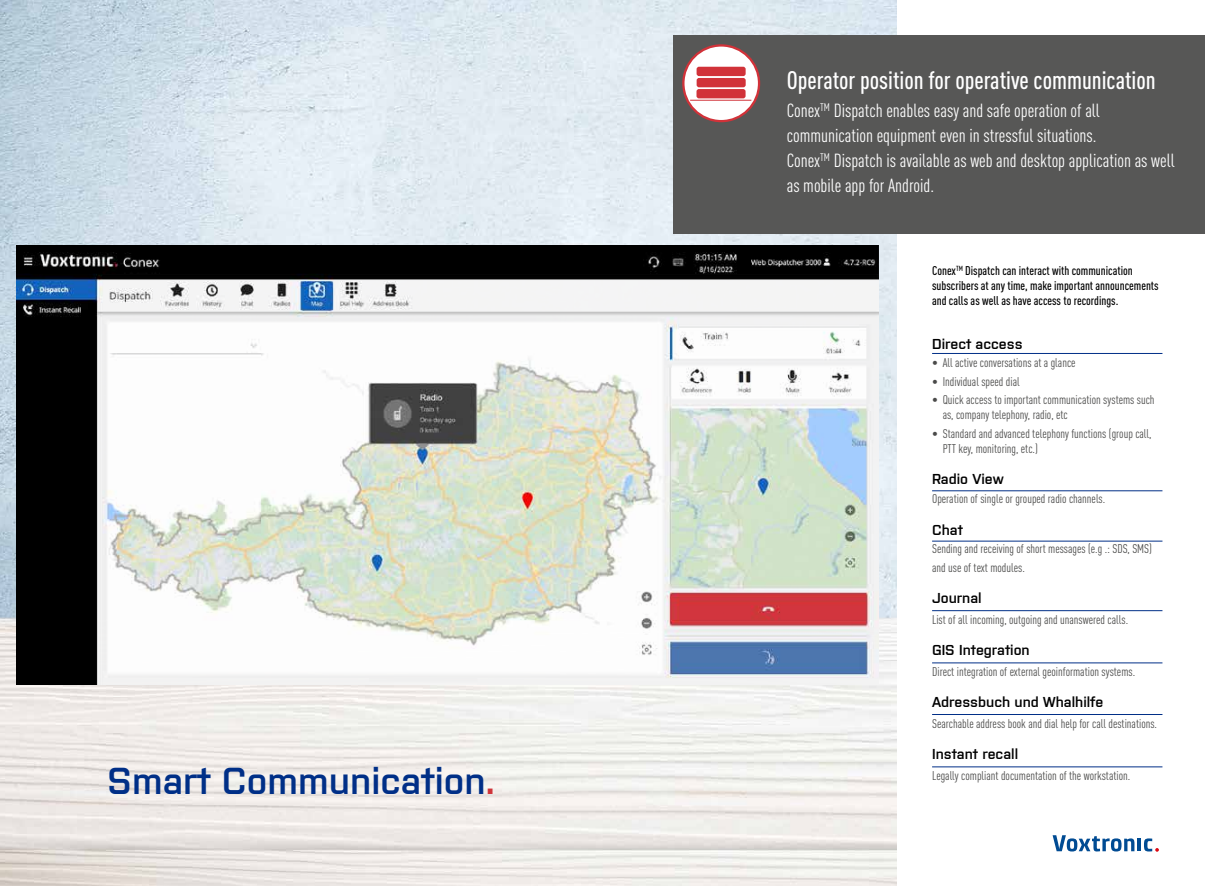
<style>
.page{position:relative;width:1205px;height:886px;background:#fff}
.page>*{position:absolute;margin:0;border:0;box-sizing:border-box;transform-origin:0 0}
.t1{font:600 37.5px "Purista";color:#002f87}
.t2{font:500 condensed 25px "DIN Pro";color:#fff}
.t3{font:condensed 18.75px/25px "DIN Pro";color:#fff}
.t4{font:600 14.38px "Purista";color:#000}
.t5{font:condensed 12.5px/15px "DIN Pro";color:#4a4a49}
.t6{font:500 condensed 12.5px/15px "DIN Pro";color:#000}
.s1{color:#cf3339}
</style>
<div class="page">
<img style="left:0;top:0;width:896px;height:886px">
<div style="left:673px;top:35px;width:532px;height:199px;background:#575756"></div>
<hr style="left:932px;top:353px;width:230px;height:1px;background:#002f87">
<hr style="left:932px;top:490px;width:230px;height:1px;background:#002f87">
<hr style="left:932px;top:541px;width:230px;height:1px;background:#002f87">
<hr style="left:932px;top:610px;width:230px;height:1px;background:#002f87">
<svg style="left:682px;top:44px;width:78px;height:78px"></svg>
<div style="left:696px;top:89px;width:49px;height:9px;background:#d13239;border-radius:2px"></div>
<div style="left:696px;top:78px;width:50px;height:9px;background:#d13239;border-radius:2px"></div>
<div style="left:696px;top:67px;width:49px;height:9px;background:#d13239;border-radius:2px"></div>
<hr style="left:690px;top:100px;width:61px;height:1px;background:#d13239">
<svg style="left:1052px;top:835px;width:82px;height:16px"></svg>
<hr style="left:1137px;top:839px;width:4px;height:12px;background:#004b93">
<svg style="left:1144px;top:838px;width:15px;height:14px"></svg>
<hr style="left:932px;top:766px;width:230px;height:1px;background:#002f87">
<hr style="left:932px;top:714px;width:230px;height:1px;background:#002f87">
<hr style="left:932px;top:662px;width:230px;height:1px;background:#002f87">
<img style="left:17px;top:245px;width:862px;height:439px">
<h1 class="t1" style="left:107px;top:753px;width:389px">Smart Communication<span class="s1">.</span></h1>
<h2 class="t2" style="left:787px;top:61px;width:370px">Operator position for operative communication</h2>
<h3 class="t3" style="left:787px;top:97px;width:389px">Conex<sup>TM</sup> Dispatch enables easy and safe operation of all communication equipment even in stressful situations.<br>Conex<sup>TM</sup> Dispatch is available as web and desktop application as well as mobile app for Android.</h3>
<p class="t6" style="left:932px;top:262px;width:228px">Conex<sup>TM</sup> Dispatch can interact with communication subscribers at any time, make important announcements and calls as well as have access to recordings.</p>
<p class="t4" style="left:932px;top:333px;width:92px">Direct access</p>
<p class="t5" style="left:932px;top:354px;width:145px">• All active conversations at a glance</p>
<p class="t5" style="left:932px;top:373px;width:89px">• Individual speed dial</p>
<p class="t5" style="left:943px;top:391px;width:213px;text-indent:-11px">• Quick access to important communication systems such as, company telephony, radio, etc</p>
<p class="t5" style="left:943px;top:425px;width:210px;text-indent:-11px">• Standard and advanced telephony functions (group call,<br>PTT key, monitoring, etc.)</p>
<p class="t4" style="left:932px;top:469px;width:73px">Radio View</p>
<p class="t5" style="left:932px;top:490px;width:175px">Operation of single or grouped radio channels.</p>
<p class="t4" style="left:932px;top:519px;width:32px">Chat</p>
<p class="t5" style="left:932px;top:539px;width:221px;line-height:18.5px">Sending and receiving of short messages (e.g .: SDS, SMS) and use of text modules.</p>
<p class="t4" style="left:932px;top:588px;width:51px">Journal</p>
<p class="t5" style="left:932px;top:611px;width:198px">List of all incoming, outgoing and unanswered calls.</p>
<p class="t4" style="left:932px;top:640px;width:99px">GIS Integration</p>
<p class="t5" style="left:932px;top:663px;width:205px">Direct integration of external geoinformation systems.</p>
<p class="t4" style="left:932px;top:692px;width:173px">Adressbuch und Whalhilfe</p>
<p class="t5" style="left:932px;top:715px;width:226px">Searchable address book and dial help for call destinations.</p>
<p class="t4" style="left:932px;top:744px;width:88px">Instant recall</p>
<p class="t5" style="left:932px;top:767px;width:200px">Legally compliant documentation of the workstation.</p>
</div>
